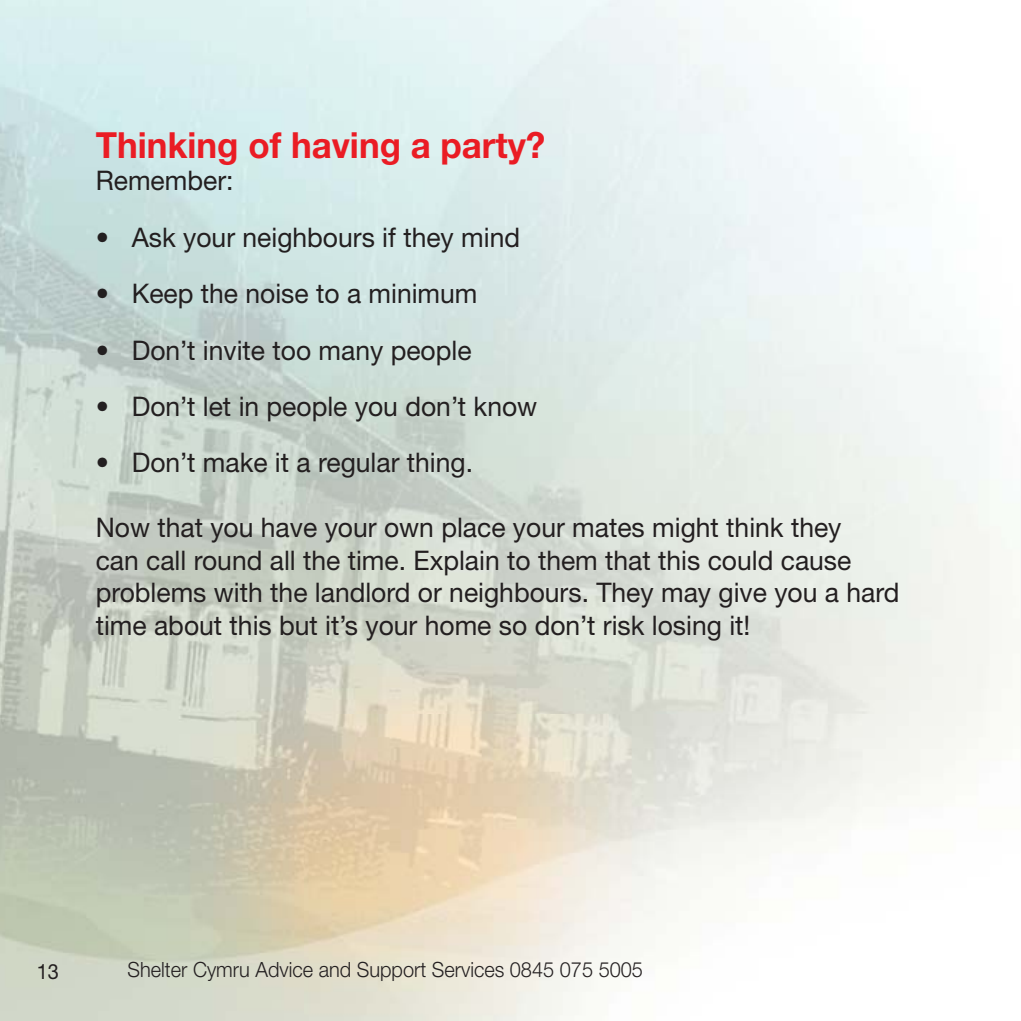
<style>
.page{position:relative;width:1021px;height:1021px;background:#fff}
.page>*{position:absolute;margin:0;border:0;box-sizing:border-box;transform-origin:0 0}
.t1{font:700 36px "Helvetica Neue";color:#ea1c24}
.t2{font:27px/32.4px "Helvetica Neue";color:#231f20}
.t3{font:300 21px "Helvetica Neue";color:#231f20;scale:.95 1}
.t4{font:21px "Helvetica Neue";color:#231f20;scale:.95 1}
</style>
<div class="page">
<img style="left:0;top:0;width:305px;height:1020px">
<h1 class="t1" style="left:96px;top:132px;width:451px">Thinking of having a party?</h1>
<p class="t2" style="left:96px;top:167px;width:139px">Remember:</p>
<p class="t2" style="left:96px;top:223px;width:426px">• Ask your neighbours if they mind</p>
<p class="t2" style="left:96px;top:280px;width:383px">• Keep the noise to a minimum</p>
<p class="t2" style="left:96px;top:336px;width:377px">• Don’t invite too many people</p>
<p class="t2" style="left:96px;top:393px;width:443px">• Don’t let in people you don’t know</p>
<p class="t2" style="left:96px;top:449px;width:379px">• Don’t make it a regular thing.</p>
<p class="t2" style="left:96px;top:514px;width:805px">Now that you have your own place your mates might think they<br>can call round all the time. Explain to them that this could cause problems with the landlord or neighbours. They may give you a hard time about this but it’s your home so don’t risk losing it!</p>
<p class="t4" style="left:37px;top:963px;width:25px">13</p>
<p class="t3" style="left:128px;top:962px;width:544px">Shelter Cymru Advice and Support Services 0845 075 5005</p>
</div>
